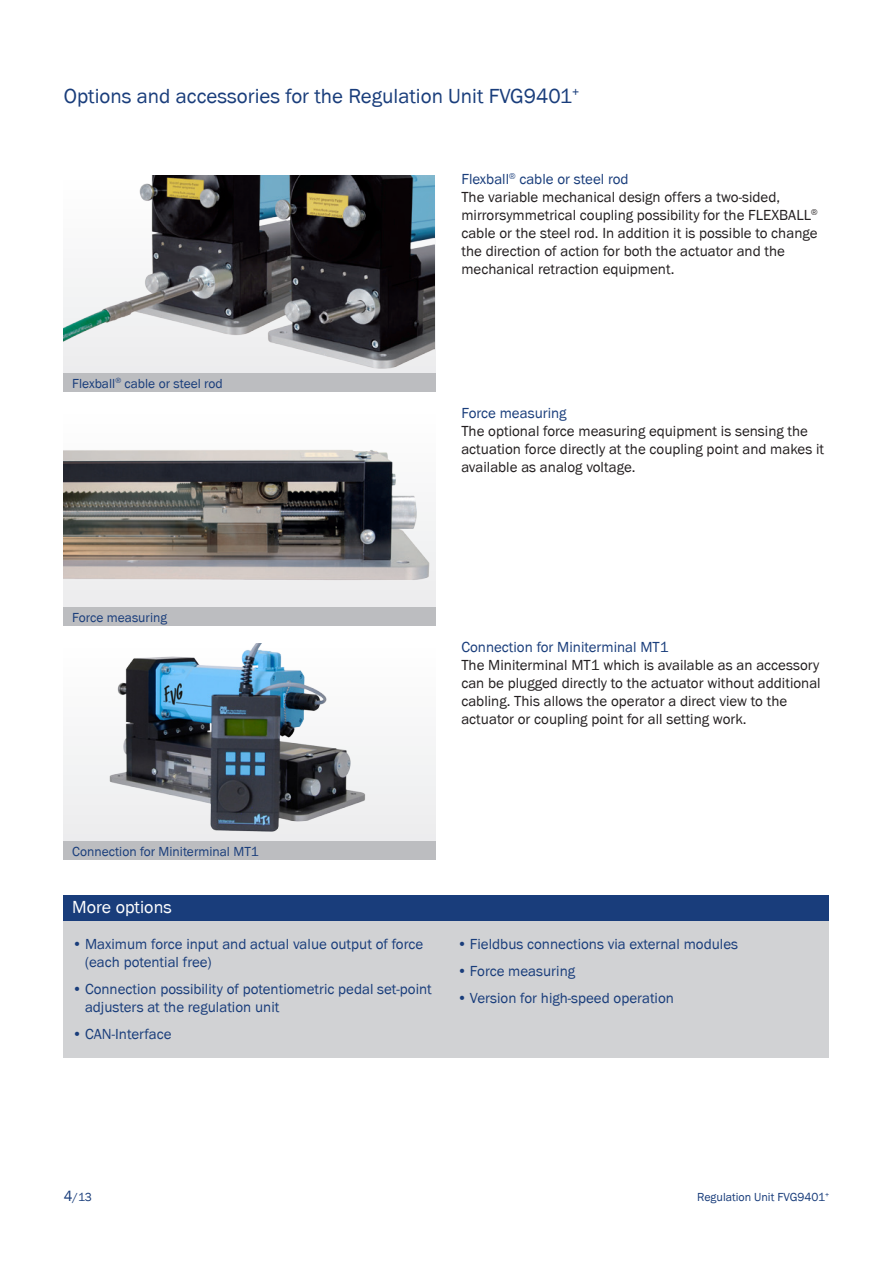
<style>
.page{position:relative;width:893px;height:1263px;background:#fff}
.page>*{position:absolute;margin:0;border:0;box-sizing:border-box;transform-origin:0 0}
.Überschrift{font:21px "Franklin Got Itc TEE";color:#193d7b}
.Überschrift_Nutzen{font:18px "Franklin Got Itc TEE";color:#fff}
.Fließtext{font:15px/18px "Franklin Got Itc TEE";color:#231f20}
.Zwischenüberschrift{font:15px/18px "Franklin Got Itc TEE";color:#193d7b}
.Bildunterschrift{font:13.5px "Franklin Got Itc TEE";color:#193d7b}
.t1{font:12px "Franklin Got Itc TEE";color:#193d7b}
.s1{font-size:15px}
</style>
<div class="page">
<div style="left:64px;top:913px;width:765px;height:144px;background:#d1d2d4"></div>
<div style="left:64px;top:895px;width:765px;height:26px;background:#193d7b"></div>
<img style="left:64px;top:175px;width:371px;height:198px">
<img style="left:64px;top:449px;width:372px;height:158px">
<div style="left:64px;top:643px;width:372px;height:198px;background:#f4f5f5"></div>
<img style="left:109px;top:643px;width:257px;height:189px">
<div style="left:64px;top:373px;width:372px;height:18px;background:#bcbdc0"></div>
<div style="left:64px;top:607px;width:372px;height:18px;background:#bcbdc0"></div>
<div style="left:64px;top:841px;width:372px;height:18px;background:#bcbdc0"></div>
<p class="Überschrift" style="left:64px;top:84px;width:517px">Options and accessories for the Regulation Unit FVG9401<sup>+</sup></p>
<p class="Bildunterschrift" style="left:72px;top:376px;width:152px">Flexball<sup>®</sup> cable or steel rod</p>
<p class="Zwischenüberschrift" style="left:461px;top:170px;width:169px">Flexball<sup>®</sup> cable or steel rod</p>
<p class="Fließtext" style="left:461px;top:188px;width:358px">The variable mechanical design offers a two-sided, mirrorsymmetrical coupling possibility for the FLEXBALL<sup>® </sup>cable or the steel rod. In addition it is possible to change the direction of action for both the actuator and the mechanical retraction equipment.</p>
<p class="Zwischenüberschrift" style="left:461px;top:404px;width:107px">Force measuring</p>
<p class="Fließtext" style="left:461px;top:422px;width:364px">The optional force measuring equipment is sensing the actuation force directly at the coupling point and makes it available as analog voltage.</p>
<p class="Bildunterschrift" style="left:72px;top:609px;width:96px">Force measuring</p>
<p class="Zwischenüberschrift" style="left:461px;top:638px;width:209px">Connection for Miniterminal MT1</p>
<p class="Fließtext" style="left:461px;top:656px;width:361px">The Miniterminal MT1 which is available as an accessory can be plugged directly to the actuator without additional cabling. This allows the operator a direct view to the actuator or coupling point for all setting work.</p>
<p class="Bildunterschrift" style="left:72px;top:843px;width:188px">Connection for Miniterminal MT1</p>
<p class="Überschrift_Nutzen" style="left:72px;top:897px;width:101px">More options</p>
<p class="Zwischenüberschrift" style="left:85px;top:935px;width:340px;text-indent:-13px">• Maximum force input and actual value output of force (each potential free)</p>
<p class="Zwischenüberschrift" style="left:85px;top:980px;width:348px;text-indent:-13px">• Connection possibility of potentiometric pedal set-point adjusters at the regulation unit</p>
<p class="Zwischenüberschrift" style="left:72px;top:1025px;width:101px">• CAN-Interface</p>
<p class="Zwischenüberschrift" style="left:457px;top:935px;width:283px">• Fieldbus connections via external modules</p>
<p class="Zwischenüberschrift" style="left:457px;top:962px;width:120px">• Force measuring</p>
<p class="Zwischenüberschrift" style="left:457px;top:989px;width:218px">• Version for high-speed operation</p>
<p class="t1" style="left:64px;top:1190px;width:30px"><span class="s1">4</span>/13</p>
<p class="t1" style="left:697px;top:1190px;width:133px">Regulation Unit FVG9401<sup>+</sup></p>
</div>
